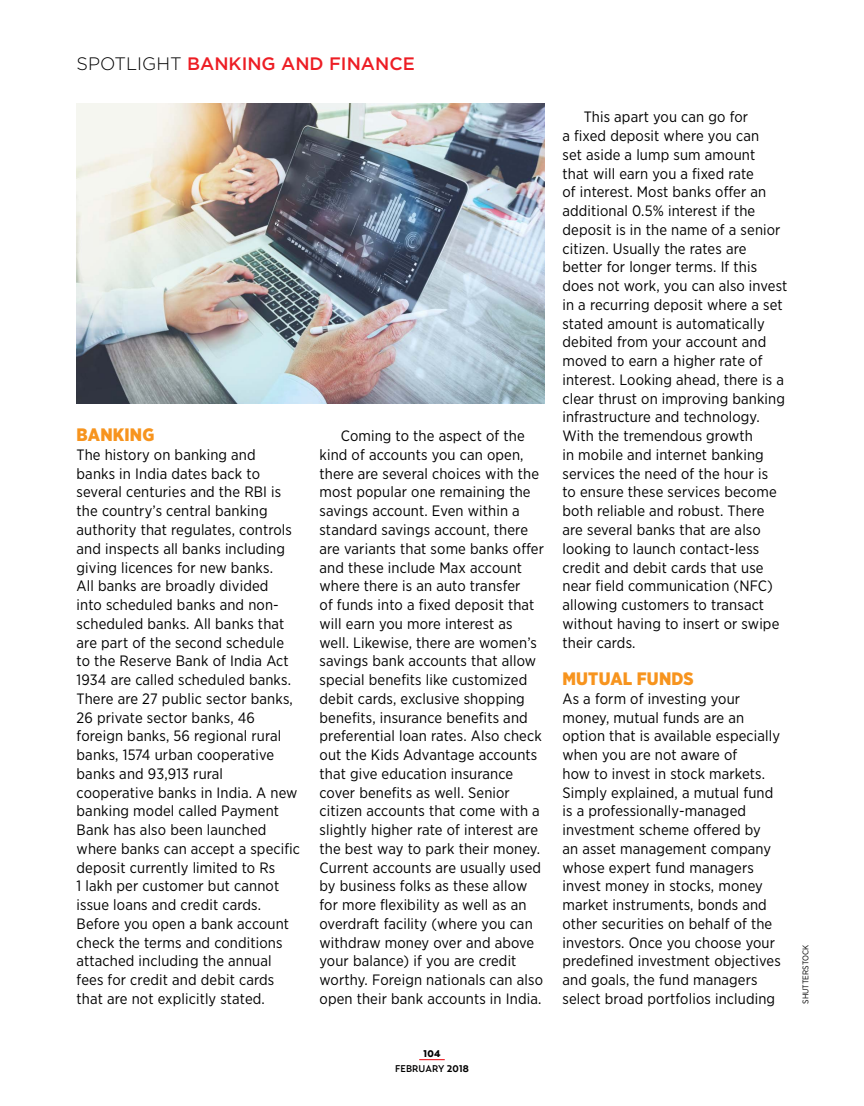
<style>
.page{position:relative;width:864px;height:1106px;background:#fff}
.page>*{position:absolute;margin:0;border:0;box-sizing:border-box;transform-origin:0 0}
.t1{font:500 18px "Gotham HTF";color:#ed1d24}
.t2{font:900 18px "Gotham Narrow";letter-spacing:.01em;color:#f7941e}
.t3{font:15px/18.8px "Gotham Narrow";letter-spacing:.01em;color:#000}
.t4{font:500 9.75px/15px "Relay";letter-spacing:.01em;color:#000;text-align:center}
.t5{font:8.25px "Gotham Narrow";color:#000}
.s1{font-weight:300;color:#000}
.s2{font-weight:900}
.s3{font-weight:700}
</style>
<div class="page">
<svg style="left:419px;top:1059px;width:25px;height:1px"></svg>
<img style="left:77px;top:103px;width:467px;height:301px">
<p class="t1" style="left:77px;top:54px;width:339px"><span class="s1">SPOTLIGHT</span> BANKING AND FINANCE</p>
<p class="t2" style="left:77px;top:423px;width:79px">BANKING</p>
<p class="t3" style="left:77px;top:445px;width:225px">The history on banking and<br>banks in India dates back to several centuries and the RBI is the country’s central banking authority that regulates, controls and inspects all banks including giving licences for new banks.<br>All banks are broadly divided<br>into scheduled banks and non&shy;scheduled banks. All banks that are part of the second schedule to the Reserve Bank of India Act<br>1934 are called scheduled banks.<br>There are 27 public sector banks,<br>26 private sector banks, 46 foreign banks, 56 regional rural banks, 1574 urban cooperative banks and 93,913 rural cooperative banks in India. A new banking model called Payment<br>Bank has also been launched where banks can accept a specific deposit currently limited to Rs<br>1 lakh per customer but cannot issue loans and credit cards.<br>Before you open a bank account check the terms and conditions attached including the annual fees for credit and debit cards that are not explicitly stated.</p>
<p class="t3" style="left:319px;top:426px;width:226px;text-indent:21px">Coming to the aspect of the kind of accounts you can open, there are several choices with the most popular one remaining the savings account. Even within a standard savings account, there are variants that some banks offer and these include Max account where there is an auto transfer<br>of funds into a fixed deposit that will earn you more interest as well. Likewise, there are women’s savings bank accounts that allow special benefits like customized debit cards, exclusive shopping benefits, insurance benefits and preferential loan rates. Also check out the Kids Advantage accounts that give education insurance cover benefits as well. Senior citizen accounts that come with a slightly higher rate of interest are the best way to park their money.<br>Current accounts are usually used by business folks as these allow for more flexibility as well as an overdraft facility (where you can withdraw money over and above your balance) if you are credit worthy. Foreign nationals can also open their bank accounts in India.</p>
<p class="t4" style="left:395px;top:1045px;width:75px"><span class="s2">104<br></span>FEBRUARY <span class="s3">2018</span></p>
<p class="t3" style="left:562px;top:107px;width:226px;text-indent:21px">This apart you can go for<br>a fixed deposit where you can<br>set aside a lump sum amount<br>that will earn you a fixed rate<br>of interest. Most banks offer an additional 0.5% interest if the deposit is in the name of a senior citizen. Usually the rates are better for longer terms. If this does not work, you can also invest in a recurring deposit where a set stated amount is automatically debited from your account and moved to earn a higher rate of interest. Looking ahead, there is a clear thrust on improving banking infrastructure and technology.<br>With the tremendous growth<br>in mobile and internet banking services the need of the hour is<br>to ensure these services become both reliable and robust. There are several banks that are also looking to launch contact-less credit and debit cards that use near field communication (NFC) allowing customers to transact without having to insert or swipe their cards.</p>
<p class="t2" style="left:562px;top:667px;width:133px">MUTUAL FUNDS</p>
<p class="t3" style="left:562px;top:689px;width:220px">As a form of investing your money, mutual funds are an option that is available especially when you are not aware of<br>how to invest in stock markets.<br>Simply explained, a mutual fund is a professionally-managed investment scheme offered by<br>an asset management company whose expert fund managers invest money in stocks, money market instruments, bonds and other securities on behalf of the investors. Once you choose your predefined investment objectives and goals, the fund managers select broad portfolios including</p>
<p class="t5" style="left:800px;top:1003px;width:60px;rotate:-90deg">SHUTTERSTOCK</p>
</div>
